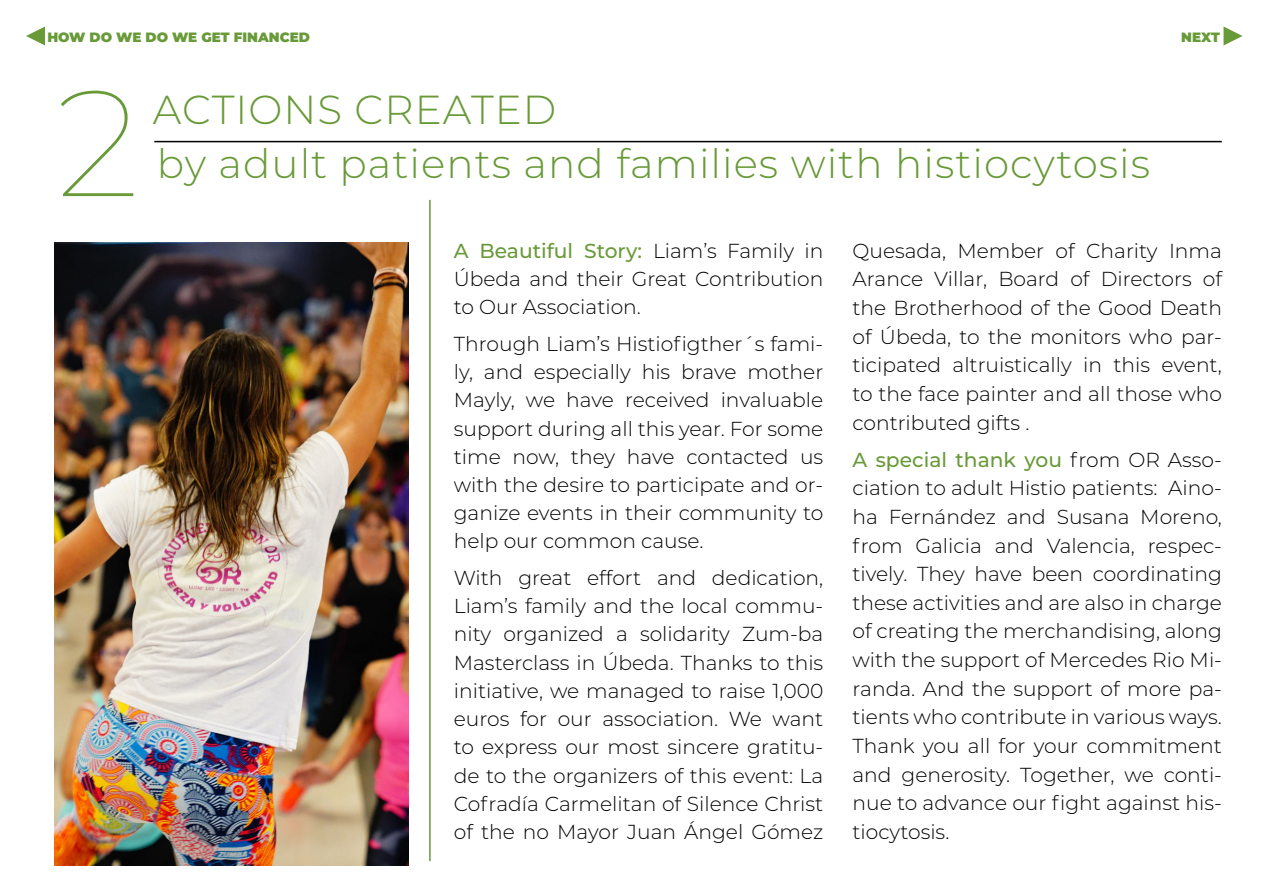
<style>
.page{position:relative;width:1276px;height:893px;background:#fff}
.page>*{position:absolute;margin:0;border:0;box-sizing:border-box;transform-origin:0 0}
.t1{font:100 150px "Montserrat Alternates";color:#689a38}
.t2{font:300 40.5px "Montserrat";letter-spacing:.025em;color:#689a38}
.t3{font:300 20.25px/28.7px "Montserrat";color:#000;text-align:justify}
.t4{font:900 13.5px "Montserrat";color:#689a38}
.s1{font-weight:500;color:#689a38}
</style>
<div class="page">
<hr style="left:429px;top:200px;width:2px;height:661px;background:#689a38">
<img style="left:54px;top:242px;width:354px;height:623px">
<hr style="left:154px;top:141px;width:1067px;height:1px;background:#000">
<svg style="left:26px;top:26px;width:20px;height:20px"></svg>
<svg style="left:1223px;top:26px;width:20px;height:20px"></svg>
<p class="t4" style="left:47px;top:27px;width:264px">HOW DO WE DO WE GET FINANCED</p>
<p class="t4" style="left:1181px;top:27px;width:40px">NEXT</p>
<h1 class="t1" style="left:57px;top:43px;width:85px">2</h1>
<h2 class="t2" style="left:153px;top:83px;width:405px">ACTIONS CREATED</h2>
<h2 class="t2" style="left:157px;top:137px;width:994px">by adult patients and families with histiocytosis</h2>
<p class="t3" style="left:454px;top:236px;width:371px;line-height:28.2px"><span class="s1">A Beautiful Story:</span> Liam’s Family in Úbeda and their Great Contribution to Our Association.</p>
<p class="t3" style="left:454px;top:329px;width:371px;line-height:28.2px">Through Liam’s Histiofigther´s fami&shy;ly, and especially his brave mother Mayly, we have received invaluable support during all this year. For some time now, they have contacted us with the desire to participate and or&shy;ganize events in their community to help our common cause.</p>
<p class="t3" style="left:454px;top:563px;width:371px;line-height:28.2px">With great effort and dedication, Liam’s family and the local commu&shy;nity organized a solidarity Zum-ba Masterclass in Úbeda. Thanks to this initiative, we managed to raise 1,000 euros for our association. We want to express our most sincere gratitu&shy;de to the organizers of this event: La Cofradía Carmelitan of Silence Christ of the no Mayor Juan Ángel Gómez</p>
<p class="t3" style="left:852px;top:236px;width:371px">Quesada, Member of Charity Inma Arance Villar, Board of Directors of the Brotherhood of the Good Death of Úbeda, to the monitors who par&shy;ticipated altruistically in this event, to the face painter and all those who contributed gifts .</p>
<p class="t3" style="left:852px;top:444px;width:371px"><span class="s1">A special thank you</span> from OR Asso&shy;ciation to adult Histio patients: Aino&shy;ha Fernández and Susana Moreno, from Galicia and Valencia, respec&shy;tively. They have been coordinating these activities and are also in charge of creating the merchandising, along with the support of Mercedes Rio Mi&shy;randa. And the support of more pa&shy;tients who contribute in various ways.<br>Thank you all for your commitment and generosity. Together, we conti&shy;nue to advance our fight against his&shy;tiocytosis.</p>
</div>
